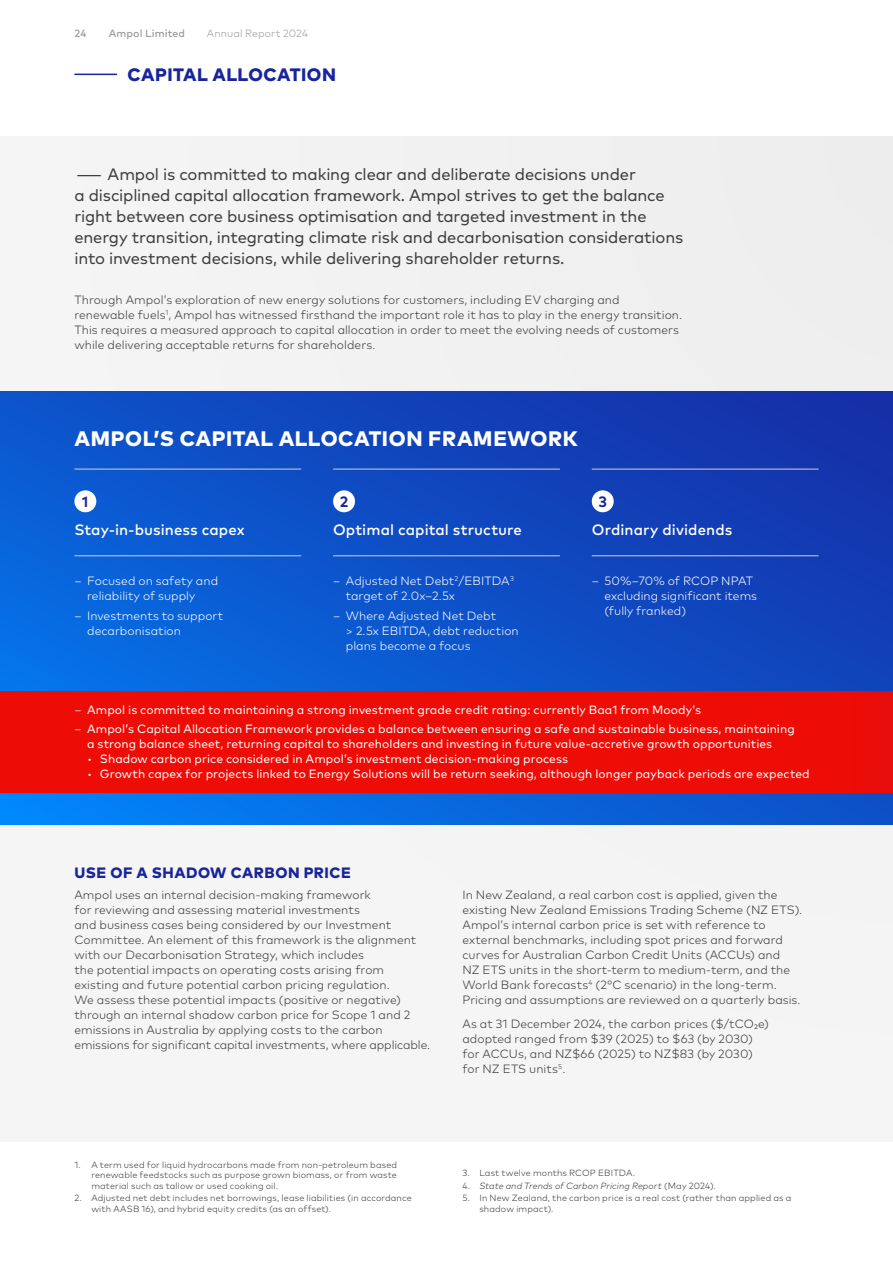
<style>
.page{position:relative;width:893px;height:1263px;background:#fff}
.page>*{position:absolute;margin:0;border:0;box-sizing:border-box;transform-origin:0 0}
._00_page_heading_lvl_2{font:800 21px "Mark Pro";letter-spacing:.025em;color:#fff}
._00_page_title{font:800 18px "Mark Pro";letter-spacing:.02em;color:#18249c}
._08_Introduction__11_14{font:16.5px/21px "Mark Pro";letter-spacing:-.01em;color:#3c3c3b;scale:3 1}
._03_heading_lvl_3{font:500 15px "Mark Pro";letter-spacing:.005em;color:#fff}
._02_heading_lvl_2{font:800 15px "Mark Pro";letter-spacing:.035em;color:#18249c}
._03_heading_lvl_3-2{font:700 15px "Mark Pro";color:#18249c}
._05_body{font:300 12px/15px "Mark Pro";letter-spacing:.005em;color:#3c3c3b}
.t1{font:12px/15px "Mark Pro";letter-spacing:.005em;color:#fff}
.t2{font:300 12px/15px "Mark Pro";letter-spacing:.005em;color:#fff}
.t3{font:300 10.5px "Mark Pro";letter-spacing:.005em;color:#9d9d9c}
.t4{font:500 10.5px "Mark Pro";letter-spacing:.015em;color:#9d9d9c}
.t5{font:300 9px/10.5px "Mark Pro";letter-spacing:.015em;color:#3c3c3b}
.t6{font:italic 300 9px "Mark Pro";letter-spacing:.01em;color:#3c3c3b}
.s1{font-weight:300}
.s2{font-style:normal}
</style>
<div class="page">
<div style="left:0;top:136px;width:893px;height:1006px;background:#f4f4f4"></div>
<svg style="left:0;top:391px;width:893px;height:434px;background:#0e4fc6"></svg>
<div style="left:0;top:691px;width:893px;height:102px;background:#ed0c06"></div>
<hr style="left:74px;top:74px;width:43px;height:1px;background:#18249c">
<hr style="left:74px;top:469px;width:227px;height:1px;background:#d0d0d0">
<hr style="left:333px;top:469px;width:227px;height:1px;background:#d0d0d0">
<hr style="left:592px;top:469px;width:227px;height:1px;background:#d0d0d0">
<hr style="left:74px;top:555px;width:227px;height:1px;background:#d0d0d0">
<hr style="left:333px;top:555px;width:227px;height:1px;background:#d0d0d0">
<hr style="left:592px;top:555px;width:227px;height:1px;background:#d0d0d0">
<div style="left:74px;top:490px;width:22px;height:22px;background:#fff;border-radius:50%"></div>
<div style="left:333px;top:490px;width:22px;height:22px;background:#fff;border-radius:50%"></div>
<div style="left:592px;top:490px;width:22px;height:22px;background:#fff;border-radius:50%"></div>
<p class="t4" style="left:74px;top:26px;width:14px">24</p>
<p class="t4" style="left:109px;top:26px;width:78px">Ampol Limited</p>
<p class="t3" style="left:207px;top:26px;width:103px">Annual Report 2024</p>
<p class="_00_page_title" style="left:128px;top:60px;width:210px">CAPITAL ALLOCATION</p>
<p class="_08_Introduction__11_14" style="left:74px;top:162px;width:204px">– Ampol is committed to making clear and deliberate decisions under<br>a disciplined capital allocation framework. Ampol strives to get the balance right between core business optimisation and targeted investment in the energy transition, integrating climate risk and decarbonisation considerations into investment decisions, while delivering shareholder returns.</p>
<p class="_05_body" style="left:74px;top:291px;width:609px">Through Ampol’s exploration of new energy solutions for customers, including EV charging and renewable fuels<sup>1</sup>, Ampol has witnessed firsthand the important role it has to play in the energy transition.<br>This requires a measured approach to capital allocation in order to meet the evolving needs of customers while delivering acceptable returns for shareholders.</p>
<p class="_00_page_heading_lvl_2" style="left:74px;top:422px;width:505px">AMPOL’S CAPITAL ALLOCATION FRAMEWORK</p>
<p class="_03_heading_lvl_3-2" style="left:82px;top:490px;width:8px">1</p>
<p class="_03_heading_lvl_3" style="left:74px;top:518px;width:172px">Stay‑in‑business capex</p>
<p class="t2" style="left:87px;top:573px;width:132px;text-indent:-13px">– Focused on safety and reliability of supply</p>
<p class="t2" style="left:87px;top:607px;width:138px;text-indent:-13px">– Investments to support decarbonisation</p>
<p class="_03_heading_lvl_3-2" style="left:340px;top:490px;width:10px">2</p>
<p class="_03_heading_lvl_3" style="left:333px;top:518px;width:190px">Optimal capital structure</p>
<p class="t2" style="left:346px;top:573px;width:169px;text-indent:-13px">– Adjusted Net Debt<sup>2</sup>/EBITDA<sup>3 </sup>target of 2.0x–2.5x</p>
<p class="t2" style="left:346px;top:607px;width:174px;text-indent:-13px">– Where Adjusted Net Debt<br>&gt; 2.5x EBITDA, debt reduction plans become a focus</p>
<p class="_03_heading_lvl_3-2" style="left:598px;top:490px;width:10px">3</p>
<p class="_03_heading_lvl_3" style="left:592px;top:518px;width:142px">Ordinary dividends</p>
<p class="t2" style="left:604px;top:573px;width:154px;text-indent:-13px">– 50%–70% of RCOP NPAT excluding significant items (fully franked)</p>
<p class="t1" style="left:74px;top:701px;width:628px"><span class="s1">–</span> Ampol is committed to maintaining a strong investment grade credit rating: currently Baa1 from Moody’s</p>
<p class="t1" style="left:87px;top:720px;width:709px;text-indent:-13px"><span class="s1">–</span> Ampol’s Capital Allocation Framework provides a balance between ensuring a safe and sustainable business, maintaining a strong balance sheet, returning capital to shareholders and investing in future value‑accretive growth opportunities</p>
<p class="t1" style="left:87px;top:750px;width:482px"><span class="s1">•</span> Shadow carbon price considered in Ampol’s investment decision-making process</p>
<p class="t1" style="left:87px;top:765px;width:724px"><span class="s1">•</span> Growth capex for projects linked to Energy Solutions will be return seeking, although longer payback periods are expected</p>
<p class="_02_heading_lvl_2" style="left:74px;top:861px;width:278px">USE OF A SHADOW CARBON PRICE</p>
<p class="_05_body" style="left:74px;top:887px;width:357px">Ampol uses an internal decision‑making framework<br>for reviewing and assessing material investments<br>and business cases being considered by our Investment Committee. An element of this framework is the alignment with our Decarbonisation Strategy, which includes<br>the potential impacts on operating costs arising from existing and future potential carbon pricing regulation.<br>We assess these potential impacts (positive or negative) through an internal shadow carbon price for Scope 1 and 2 emissions in Australia by applying costs to the carbon emissions for significant capital investments, where applicable.</p>
<p class="_05_body" style="left:462px;top:887px;width:341px">In New Zealand, a real carbon cost is applied, given the existing New Zealand Emissions Trading Scheme (NZ ETS).<br>Ampol’s internal carbon price is set with reference to external benchmarks, including spot prices and forward curves for Australian Carbon Credit Units (ACCUs) and<br>NZ ETS units in the short‑term to medium‑term, and the World Bank forecasts<sup>4</sup> (2°C scenario) in the long‑term.<br>Pricing and assumptions are reviewed on a quarterly basis.</p>
<p class="_05_body" style="left:462px;top:1015px;width:308px">As at 31 December 2024, the carbon prices ($/tCO2e) adopted ranged from $39 (2025) to $63 (by 2030) for ACCUs, and NZ$66 (2025) to NZ$83 (by 2030) for NZ ETS units<sup>5</sup>.</p>
<p class="t5" style="left:91px;top:1159px;width:307px;text-align:justify;text-indent:-17px">1. A term used for liquid hydrocarbons made from non-petroleum based renewable feedstocks such as purpose grown biomass, or from waste material such as tallow or used cooking oil.</p>
<p class="t5" style="left:91px;top:1192px;width:322px;text-indent:-17px">2. Adjusted net debt includes net borrowings, lease liabilities (in accordance with AASB 16), and hybrid equity credits (as an offset).</p>
<p class="t5" style="left:462px;top:1167px;width:174px">3. Last twelve months RCOP EBITDA.</p>
<p class="t6" style="left:462px;top:1179px;width:255px"><span class="s2">4.</span> State and Trends of Carbon Pricing Report <span class="s2">(May 2024).</span></p>
<p class="t5" style="left:479px;top:1192px;width:313px;text-indent:-17px">5. In New Zealand, the carbon price is a real cost (rather than applied as a shadow impact).</p>
</div>
